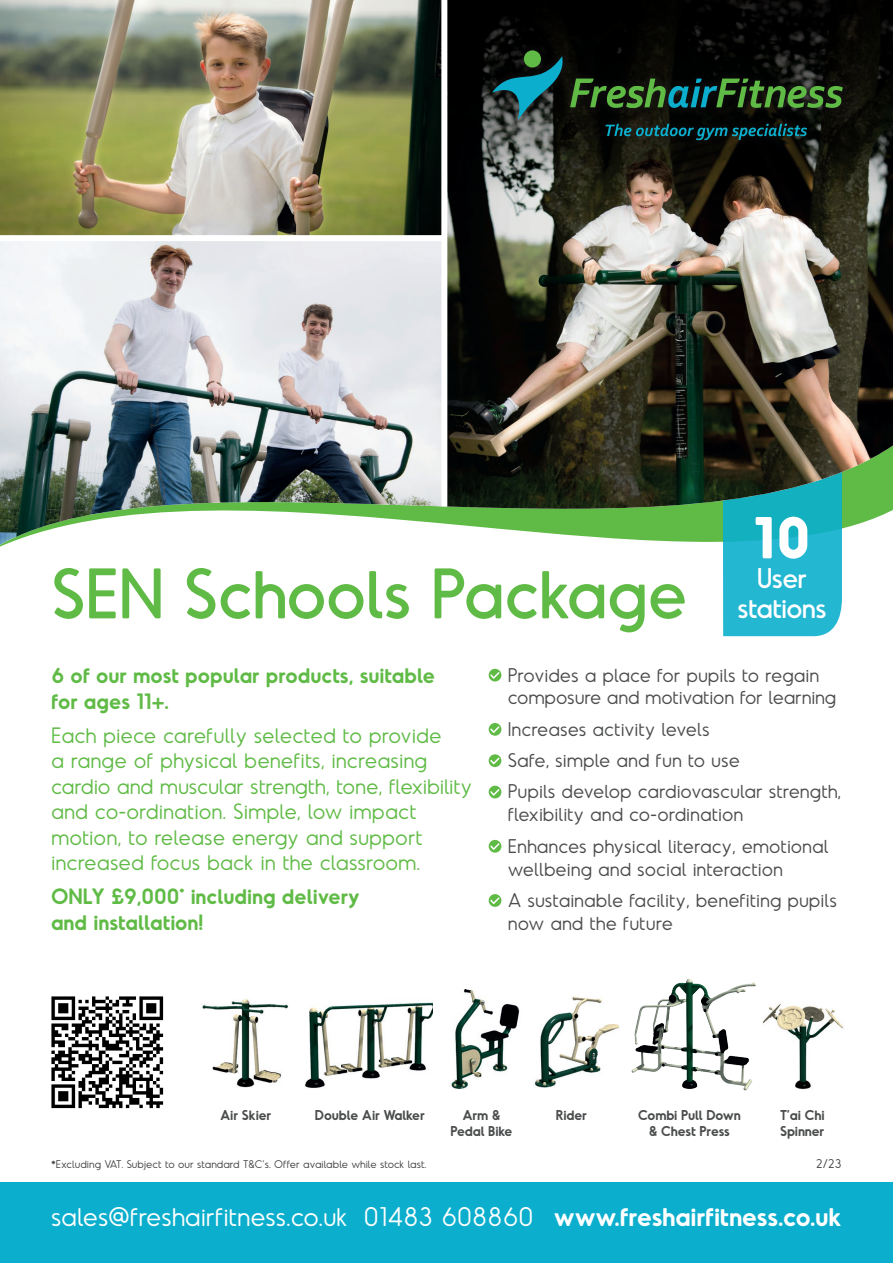
<style>
.page{position:relative;width:893px;height:1263px;background:#fff}
.page>*{position:absolute;margin:0;border:0;box-sizing:border-box;transform-origin:0 0}
.t1{font:67.5px "Odudo Soft";letter-spacing:-.01em;color:#60bb46}
.t2{font:700 55.8px "Odudo Soft";color:#fff}
.t3{font:27px/30px "Odudo Soft";letter-spacing:-.025em;color:#fff;text-align:center}
.t4{font:300 25.5px "Odudo Soft";letter-spacing:-.005em;color:#fff}
.t5{font:300 21px/25.5px "Odudo Soft";color:#60bb46}
.t6{font:600 21px/25.5px "Odudo Soft";color:#60bb46}
.t7{font:300 18.75px/31.3px "Odudo Soft";color:#4b4c4d}
.t8{font:600 13.5px/16px "Odudo Soft";letter-spacing:-.01em;color:#4b4c4d;text-align:center}
.t9{font:300 12px "Odudo Soft";color:#3e3e3f}
.t10{font:300 10.5px "Odudo Soft";color:#3e3e3f}
.s1{font-weight:600}
</style>
<div class="page">
<div style="left:0;top:1182px;width:893px;height:81px;background:#0bafcd"></div>
<div style="left:489px;top:669px;width:12px;height:12px;background:#60bb46;border-radius:50%"></div>
<svg style="left:489px;top:671px;width:12px;height:9px"></svg>
<svg style="left:489px;top:723px;width:12px;height:13px"></svg>
<svg style="left:489px;top:725px;width:12px;height:9px"></svg>
<svg style="left:489px;top:754px;width:12px;height:13px"></svg>
<svg style="left:489px;top:756px;width:12px;height:10px"></svg>
<div style="left:489px;top:786px;width:12px;height:12px;background:#60bb46;border-radius:50%"></div>
<svg style="left:489px;top:788px;width:12px;height:9px"></svg>
<svg style="left:489px;top:840px;width:12px;height:13px"></svg>
<svg style="left:489px;top:842px;width:12px;height:9px"></svg>
<svg style="left:489px;top:894px;width:12px;height:13px"></svg>
<svg style="left:489px;top:896px;width:12px;height:9px"></svg>
<div style="left:723px;top:600px;width:119px;height:36px;background:#23b7d2"></div>
<svg style="left:0;top:513px;width:887px;height:87px"></svg>
<img style="left:447px;top:191px;width:446px;height:322px">
<img style="left:0;top:0;width:441px;height:545px">
<div style="left:0;top:235px;width:446px;height:6px;background:#fff"></div>
<svg style="left:447px;top:0;width:446px;height:191px;background:#161612"></svg>
<div style="left:441px;top:0;width:6px;height:545px;background:#fff"></div>
<div style="left:484px;top:41px;width:368px;height:108px;background:#231f20;opacity:.75"></div>
<svg style="left:492px;top:56px;width:72px;height:64px;background:#18474e"></svg>
<div style="left:524px;top:50px;width:17px;height:18px;background:#60bb46;border-radius:50%"></div>
<svg style="left:570px;top:79px;width:273px;height:29px;background:#28502b"></svg>
<svg style="left:605px;top:124px;width:202px;height:16px;background:#0d393e"></svg>
<img style="left:202px;top:999px;width:86px;height:88px">
<img style="left:305px;top:1002px;width:128px;height:86px">
<img style="left:451px;top:989px;width:69px;height:100px">
<img style="left:534px;top:996px;width:79px;height:92px">
<img style="left:613px;top:978px;width:143px;height:113px">
<img style="left:762px;top:1003px;width:82px;height:87px">
<img style="left:51px;top:996px;width:113px;height:113px">
<h1 class="t1" style="left:51px;top:551px;width:638px">SEN Schools Package</h1>
<h2 class="t2" style="left:754px;top:502px;width:58px">10</h2>
<h3 class="t3" style="left:737px;top:563px;width:91px">User stations</h3>
<p class="t6" style="left:51px;top:662px;width:386px">6 of our most popular products, suitable for ages 11+.</p>
<p class="t5" style="left:51px;top:722px;width:423px">Each piece carefully selected to provide<br>a range of physical benefits, increasing cardio and muscular strength, tone, flexibility and co-ordination. Simple, low impact motion, to release energy and support increased focus back in the classroom.</p>
<p class="t6" style="left:51px;top:883px;width:311px">ONLY £9,000<sup>*</sup> including delivery and installation!</p>
<p class="t7" style="left:508px;top:663px;width:330px;line-height:22.8px">Provides a place for pupils to regain composure and motivation for learning</p>
<p class="t7" style="left:508px;top:713px;width:335px">Increases activity levels<br>Safe, simple and fun to use<br>Pupils develop cardiovascular strength,</p>
<p class="t7" style="left:508px;top:798px;width:323px">flexibility and co-ordination<br>Enhances physical literacy, emotional</p>
<p class="t7" style="left:508px;top:853px;width:331px">wellbeing and social interaction<br>A sustainable facility, benefiting pupils</p>
<p class="t7" style="left:508px;top:907px;width:167px">now and the future</p>
<p class="t8" style="left:220px;top:1107px;width:53px">Air Skier</p>
<p class="t8" style="left:315px;top:1107px;width:111px">Double Air Walker</p>
<p class="t8" style="left:450px;top:1107px;width:63px">Arm &amp;<br>Pedal Bike</p>
<p class="t8" style="left:556px;top:1107px;width:33px">Rider</p>
<p class="t8" style="left:638px;top:1107px;width:104px">Combi Pull Down &amp; Chest Press</p>
<p class="t8" style="left:780px;top:1107px;width:46px;text-align:left">T’ai Chi<br>Spinner</p>
<p class="t10" style="left:51px;top:1157px;width:377px">*Excluding VAT. Subject to our standard T&amp;C’s. Offer available while stock last.</p>
<p class="t9" style="left:816px;top:1156px;width:28px">2/23</p>
<h3 class="t4" style="left:51px;top:1201px;width:792px">sales@freshairfitness.co.uk 01483 608860 <span class="s1">www.freshairfitness.co.uk</span></h3>
</div>
